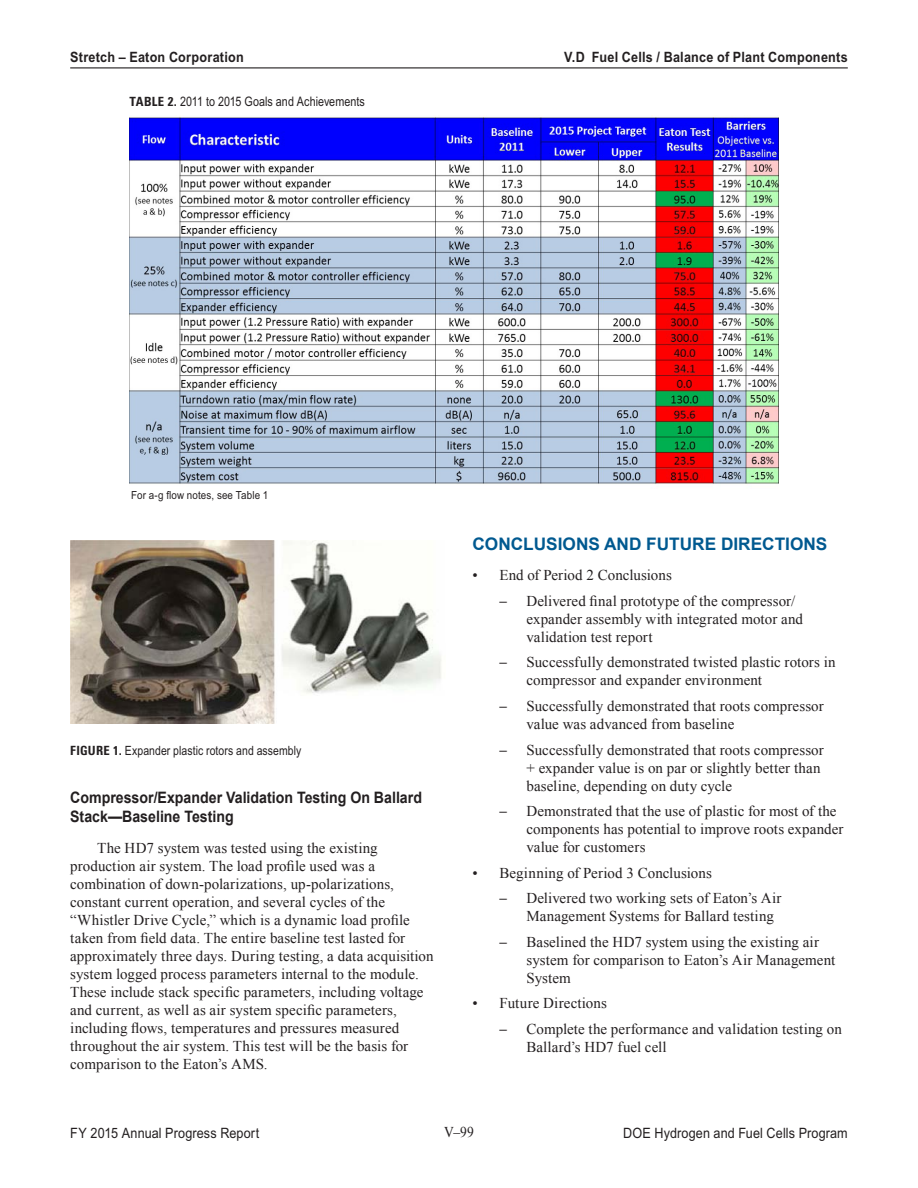
<style>
.page{position:relative;width:918px;height:1188px;background:#fff}
.page>*{position:absolute;margin:0;border:0;box-sizing:border-box;transform-origin:0 0}
._1_Object_Head_Blue{font:700 17.25px "Arial";color:#005990}
._1_Object_Sub_Head{font:700 15.75px/18.8px "Arial";color:#231f20;scale:.9 1}
._1_Body_text{font:15px/18px "Times New Roman";letter-spacing:.005em;color:#231f20}
._1_Body_text-2{font:15px "Times New Roman";letter-spacing:.005em;color:#231f20;scale:.9 1}
.t1{font:700 14.25px "Arial Narrow MT Pro";letter-spacing:.015em;color:#231f20;scale:1.08 1}
.t2{font:14.25px "Arial Narrow MT Pro";letter-spacing:.01em;color:#231f20;scale:1.08 1}
._1_Table_Title{font:13.05px "Arial Narrow MT Pro";letter-spacing:.005em;color:#231f20}
._1_FigureTitle{font:12.75px "Arial Narrow MT Pro";letter-spacing:.01em;color:#231f20}
._1_Table_Footer{font:11.1px "Arial Narrow MT Pro";letter-spacing:.01em;color:#231f20;scale:1.08 1}
.s1{font-family:"Zurich BT";font-weight:700;font-stretch:condensed;font-size:12.75px}
.s2{font-family:"Zurich BT";font-weight:700;font-stretch:condensed}
.s3{font-family:"Zurich BT"}
</style>
<div class="page">
<hr style="left:70px;top:67px;width:778px;height:1px;background:#231f20">
<img style="left:130px;top:115px;width:649px;height:369px">
<img style="left:70px;top:540px;width:372px;height:184px">
<p class="t1" style="left:70px;top:49px;width:162px">Stretch – Eaton Corporation</p>
<p class="t1" style="left:564px;top:48px;width:264px">V.D Fuel Cells / Balance of Plant Components</p>
<p class="_1_Table_Title" style="left:130px;top:93px;width:237px"><span class="s1">TABLE 2.</span> 2011 to 2015 Goals and Achievements</p>
<p class="_1_Table_Footer" style="left:131px;top:488px;width:128px">For a-g flow notes, see Table 1</p>
<p class="_1_FigureTitle" style="left:70px;top:743px;width:233px"><span class="s2">FIGURE 1.</span> Expander plastic rotors and assembly</p>
<p class="_1_Object_Sub_Head" style="left:70px;top:789px;width:392px">Compressor/Expander Validation Testing On Ballard<br>Stack—Baseline Testing</p>
<p class="_1_Body_text" style="left:70px;top:839px;width:365px;text-indent:27px">The HD7 system was tested using the existing production air system. The load profile used was a combination of down-polarizations, up-polarizations, constant current operation, and several cycles of the “Whistler Drive Cycle,” which is a dynamic load profile taken from field data. The entire baseline test lasted for approximately three days. During testing, a data acquisition system logged process parameters internal to the module.<br>These include stack specific parameters, including voltage and current, as well as air system specific parameters, including flows, temperatures and pressures measured throughout the air system. This test will be the basis for comparison to the Eaton’s AMS.</p>
<p class="_1_Object_Head_Blue" style="left:472px;top:533px;width:356px">CONCLUSIONS AND FUTURE DIRECTIONS</p>
<p class="_1_Body_text" style="left:472px;top:566px;width:201px">• End of Period 2 Conclusions</p>
<p class="_1_Body_text" style="left:526px;top:592px;width:278px;text-indent:-27px"><span class="s3">–</span> Delivered final prototype of the compressor/ expander assembly with integrated motor and validation test report</p>
<p class="_1_Body_text" style="left:526px;top:653px;width:311px;text-indent:-27px"><span class="s3">–</span> Successfully demonstrated twisted plastic rotors in compressor and expander environment</p>
<p class="_1_Body_text" style="left:526px;top:697px;width:299px;text-indent:-27px"><span class="s3">–</span> Successfully demonstrated that roots compressor value was advanced from baseline</p>
<p class="_1_Body_text" style="left:526px;top:740px;width:299px;text-indent:-27px"><span class="s3">–</span> Successfully demonstrated that roots compressor + expander value is on par or slightly better than baseline, depending on duty cycle</p>
<p class="_1_Body_text" style="left:526px;top:802px;width:319px;text-indent:-27px"><span class="s3">–</span> Demonstrated that the use of plastic for most of the components has potential to improve roots expander value for customers</p>
<p class="_1_Body_text" style="left:472px;top:863px;width:241px">• Beginning of Period 3 Conclusions</p>
<p class="_1_Body_text" style="left:526px;top:889px;width:257px;text-indent:-27px"><span class="s3">–</span> Delivered two working sets of Eaton’s Air<br>Management Systems for Ballard testing</p>
<p class="_1_Body_text" style="left:526px;top:933px;width:310px;text-indent:-27px"><span class="s3">–</span> Baselined the HD7 system using the existing air system for comparison to Eaton’s Air Management<br>System</p>
<p class="_1_Body_text" style="left:472px;top:994px;width:136px">• Future Directions</p>
<p class="_1_Body_text" style="left:526px;top:1020px;width:317px;text-indent:-27px"><span class="s3">–</span> Complete the performance and validation testing on<br>Ballard’s HD7 fuel cell</p>
<p class="t2" style="left:70px;top:1124px;width:176px">FY 2015 Annual Progress Report</p>
<p class="_1_Body_text-2" style="left:444px;top:1122px;width:35px">V–99</p>
<p class="t2" style="left:623px;top:1124px;width:210px">DOE Hydrogen and Fuel Cells Program</p>
</div>
